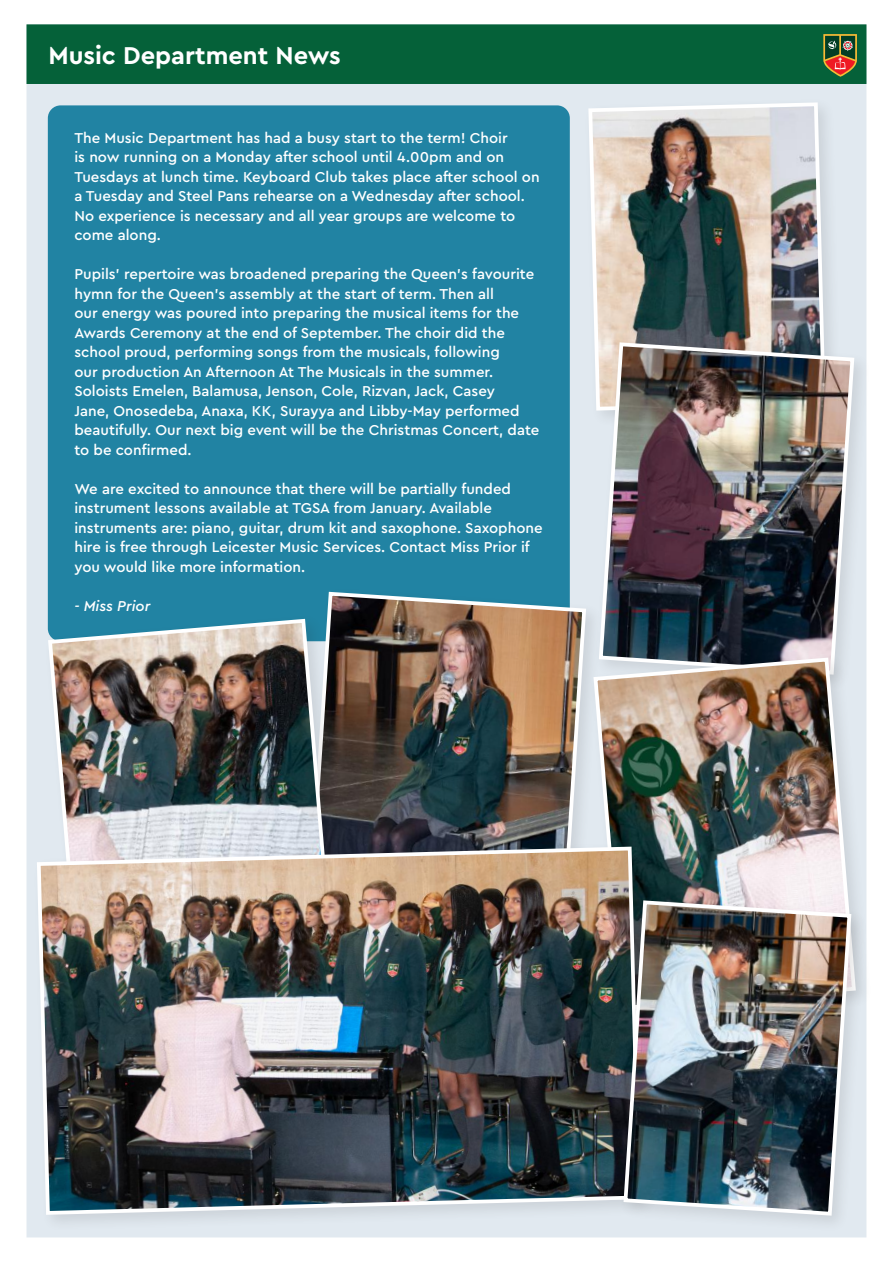
<style>
.page{position:relative;width:893px;height:1263px;background:#fff}
.page>*{position:absolute;margin:0;border:0;box-sizing:border-box;transform-origin:0 0}
.t1{font:700 25.5px "Cera GR";color:#fff}
.t2{font:500 15px/19.5px "Cera GR";color:#fff}
.t3{font:italic 500 15px "Cera GR";color:#fff}
</style>
<div class="page">
<div style="left:27px;top:24px;width:839px;height:1213px;background:#e1e9f0"></div>
<div style="left:27px;top:24px;width:839px;height:60px;background:#056139;border:2px solid #056139"></div>
<div style="left:48px;top:105px;width:522px;height:536px;background:#2183a3;border-radius:13px"></div>
<svg style="left:823px;top:34px;width:34px;height:43px"></svg>
<img style="left:327px;top:590px;width:261px;height:251px">
<div style="left:43px;top:614px;width:313px;height:452px;background:#241f1f;opacity:.11"></div>
<img style="left:46px;top:617px;width:295px;height:224px">
<img style="left:588px;top:102px;width:239px;height:235px">
<div style="left:594px;top:337px;width:277px;height:355px;background:#241f1f;opacity:.11"></div>
<img style="left:597px;top:340px;width:259px;height:312px">
<div style="left:588px;top:652px;width:285px;height:375px;background:#241f1f;opacity:.11"></div>
<img style="left:591px;top:655px;width:267px;height:240px">
<div style="left:31px;top:841px;width:627px;height:391px;background:#241f1f;opacity:.11"></div>
<img style="left:35px;top:845px;width:608px;height:372px">
<div style="left:618px;top:895px;width:250px;height:338px;background:#241f1f;opacity:.11"></div>
<img style="left:621px;top:898px;width:232px;height:320px">
<h1 class="t1" style="left:48px;top:41px;width:294px">Music Department News</h1>
<p class="t2" style="left:74px;top:128px;width:467px">The Music Department has had a busy start to the term! Choir<br>is now running on a Monday after school until 4.00pm and on Tuesdays at lunch time. Keyboard Club takes place after school on a Tuesday and Steel Pans rehearse on a Wednesday after school.<br>No experience is necessary and all year groups are welcome to come along.</p>
<p class="t2" style="left:74px;top:265px;width:466px">Pupils’ repertoire was broadened preparing the Queen’s favourite hymn for the Queen’s assembly at the start of term. Then all<br>our energy was poured into preparing the musical items for the Awards Ceremony at the end of September. The choir did the school proud, performing songs from the musicals, following<br>our production An Afternoon At The Musicals in the summer.<br>Soloists Emelen, Balamusa, Jenson, Cole, Rizvan, Jack, Casey<br>Jane, Onosedeba, Anaxa, KK, Surayya and Libby-May performed beautifully. Our next big event will be the Christmas Concert, date to be confirmed.</p>
<p class="t2" style="left:74px;top:479px;width:470px">We are excited to announce that there will be partially funded instrument lessons available at TGSA from January. Available instruments are: piano, guitar, drum kit and saxophone. Saxophone hire is free through Leicester Music Services. Contact Miss Prior if you would like more information.</p>
<p class="t3" style="left:74px;top:597px;width:77px">- Miss Prior</p>
</div>
